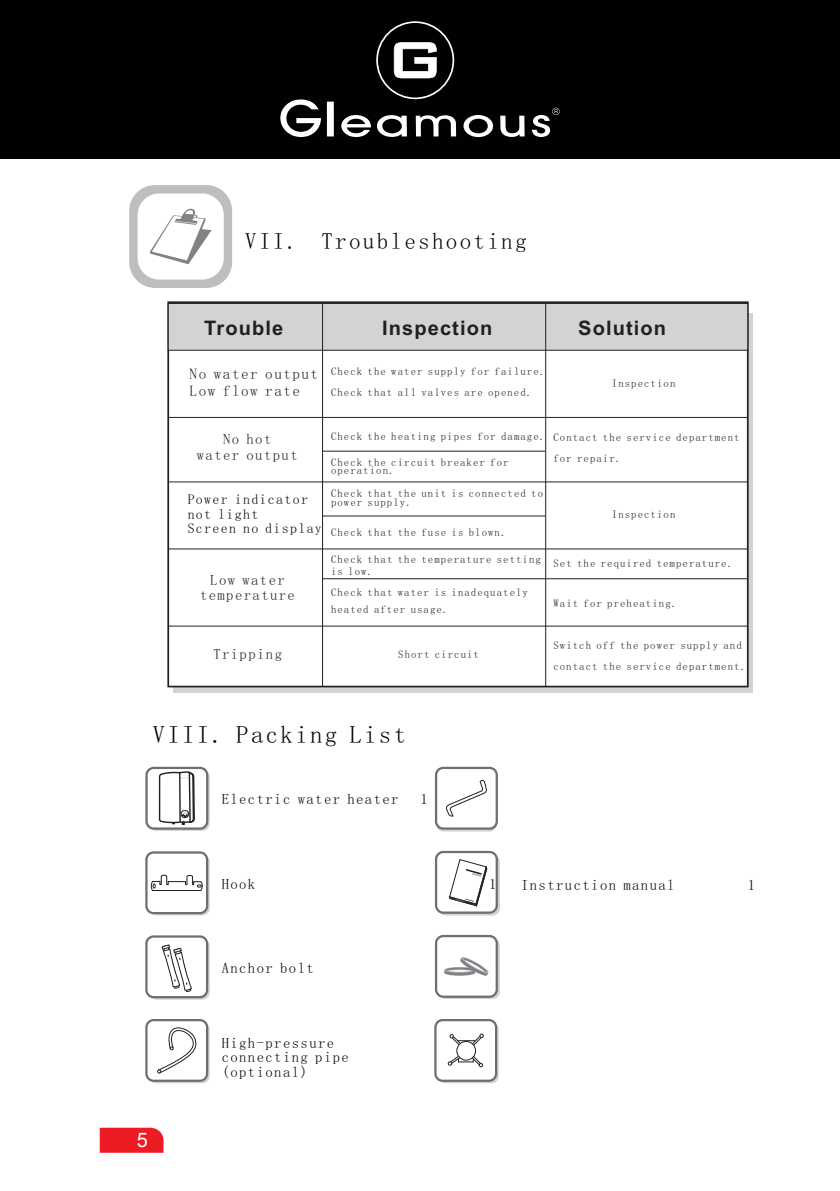
<style>
.page{position:relative;width:840px;height:1191px;background:#fff}
.page>*{position:absolute;margin:0;border:0;box-sizing:border-box;transform-origin:0 0}
.t1{font:24.6px "Sim Sun";letter-spacing:.1em;color:#000}
.t2{font:23px "Sim Sun";letter-spacing:.1em;color:#000}
.t3{font:700 20px "Arial";letter-spacing:.055em;color:#231f20}
.t4{font:20px "Arial";color:#fff}
.t5{font:15.2px/17.4px "Sim Sun";letter-spacing:.1em;color:#231f20}
.t6{font:14.6px/14.6px "Sim Sun";letter-spacing:.1em;color:#000}
.t7{font:14.6px/15.2px "Sim Sun";letter-spacing:.1em;color:#231f20;text-align:center}
.t8{font:13.8px/14.6px "Sim Sun";letter-spacing:.1em;color:#000}
.t9{font:10.8px/21px "Sim Sun";letter-spacing:.1em;color:#231f20}
</style>
<div class="page">
<div style="left:0;top:0;width:839px;height:158px;background:#020000"></div>
<svg style="left:280px;top:21px;width:279px;height:116px"></svg>
<div style="left:100px;top:1127px;width:63px;height:25px;background:#ed1c24"></div>
<svg style="left:167px;top:301px;width:582px;height:387px"></svg>
<svg style="left:167px;top:302px;width:581px;height:49px;background:#c5c7c8"></svg>
<hr style="left:322px;top:303px;width:1px;height:383px;background:#231f20">
<hr style="left:545px;top:303px;width:1px;height:383px;background:#231f20">
<hr style="left:168px;top:417px;width:579px;height:1px;background:#231f20">
<hr style="left:322px;top:450px;width:223px;height:1px;background:#231f20">
<hr style="left:169px;top:481px;width:578px;height:1px;background:#231f20">
<hr style="left:322px;top:515px;width:223px;height:1px;background:#231f20">
<hr style="left:168px;top:548px;width:579px;height:1px;background:#231f20">
<hr style="left:322px;top:578px;width:425px;height:1px;background:#231f20">
<hr style="left:168px;top:625px;width:579px;height:1px;background:#231f20">
<svg style="left:129px;top:185px;width:103px;height:103px"></svg>
<div style="left:149px;top:1022px;width:60px;height:61px;background:#d1d3d4;border-radius:7px"></div>
<div style="left:145px;top:1019px;width:63px;height:63px;background:#fff;border:2px solid #6d6f71;border-radius:7px"></div>
<div style="left:145px;top:851px;width:63px;height:63px;background:#fff;border:2px solid #6d6f71;border-radius:7px"></div>
<svg style="left:439px;top:855px;width:60px;height:60px"></svg>
<div style="left:434px;top:851px;width:63px;height:62px;background:#fff;border:2px solid #6d6f71;border-radius:7px"></div>
<svg style="left:448px;top:859px;width:39px;height:48px"></svg>
<div style="left:145px;top:935px;width:63px;height:63px;background:#fff;border:2px solid #6d6f71;border-radius:7px"></div>
<svg style="left:439px;top:938px;width:60px;height:61px"></svg>
<div style="left:434px;top:935px;width:63px;height:62px;background:#fff;border:2px solid #6d6f71;border-radius:7px"></div>
<svg style="left:444px;top:957px;width:45px;height:19px"></svg>
<div style="left:145px;top:767px;width:63px;height:62px;background:#fff;border:2px solid #6d6f71;border-radius:7px"></div>
<svg style="left:436px;top:771px;width:60px;height:60px"></svg>
<div style="left:434px;top:767px;width:63px;height:62px;background:#fff;border:2px solid #6d6f71;border-radius:7px"></div>
<svg style="left:151px;top:520px;width:52px;height:553px"></svg>
<svg style="left:446px;top:779px;width:40px;height:37px"></svg>
<div style="left:438px;top:1022px;width:60px;height:61px;background:#d1d3d4;border-radius:7px"></div>
<div style="left:434px;top:1019px;width:63px;height:63px;background:#fff;border:2px solid #6d6f71;border-radius:7px"></div>
<div style="left:456px;top:1041px;width:20px;height:19px;background:#fff;border:1px solid #231f20;border-radius:50%"></div>
<svg style="left:447px;top:1054px;width:14px;height:11px"></svg>
<svg style="left:470px;top:1055px;width:13px;height:12px"></svg>
<svg style="left:449px;top:1033px;width:35px;height:14px"></svg>
<div style="left:457px;top:1058px;width:16px;height:4px;border:1px solid #231f20"></div>
<h2 class="t2" style="left:245px;top:229px;width:282px">VII. Troubleshooting</h2>
<h3 class="t3" style="left:204px;top:320px;width:80px">Trouble</h3>
<h3 class="t3" style="left:382px;top:320px;width:112px">Inspection</h3>
<h3 class="t3" style="left:578px;top:320px;width:89px">Solution</h3>
<h3 class="t5" style="left:189px;top:364px;width:130px">No water output<br>Low flow rate</h3>
<h3 class="t7" style="left:197px;top:431px;width:102px">No hot<br>water output</h3>
<p class="t8" style="left:187px;top:492px;width:136px">Power indicator not light<br>Screen no display</p>
<h3 class="t7" style="left:200px;top:572px;width:96px">Low water temperature</h3>
<h3 class="t7" style="left:213px;top:646px;width:70px">Tripping</h3>
<p class="t9" style="left:331px;top:361px;width:215px">Check the water supply for failure.<br>Check that all valves are opened.</p>
<p class="t9" style="left:331px;top:425px;width:215px">Check the heating pipes for damage.</p>
<p class="t9" style="left:331px;top:458px;width:179px;line-height:8.4px">Check the circuit breaker for operation.</p>
<p class="t9" style="left:331px;top:489px;width:213px;line-height:8.4px">Check that the unit is connected to power supply.</p>
<p class="t9" style="left:331px;top:522px;width:177px">Check that the fuse is blown.</p>
<p class="t9" style="left:331px;top:553px;width:211px;line-height:11.8px">Check that the temperature setting is low.</p>
<p class="t9" style="left:331px;top:584px;width:198px;line-height:16.4px">Check that water is inadequately heated after usage.</p>
<p class="t9" style="left:398px;top:643px;width:82px">Short circuit</p>
<p class="t9" style="left:611px;top:372px;width:65px">Inspection</p>
<p class="t9" style="left:553px;top:427px;width:187px">Contact the service department for repair.</p>
<p class="t9" style="left:611px;top:504px;width:65px">Inspection</p>
<p class="t9" style="left:553px;top:552px;width:181px">Set the required temperature.</p>
<p class="t9" style="left:553px;top:593px;width:125px">Wait for preheating.</p>
<p class="t9" style="left:553px;top:634px;width:194px">Switch off the power supply and contact the service department.</p>
<h1 class="t1" style="left:152px;top:722px;width:255px">VIII. Packing List</h1>
<h3 class="t6" style="left:221px;top:791px;width:178px">Electric water heater</h3>
<h3 class="t6" style="left:420px;top:791px;width:9px">1</h3>
<h3 class="t6" style="left:221px;top:876px;width:35px">Hook</h3>
<h3 class="t6" style="left:489px;top:876px;width:9px">1</h3>
<h3 class="t6" style="left:521px;top:877px;width:155px">Instruction manual</h3>
<h3 class="t6" style="left:747px;top:877px;width:9px">1</h3>
<h3 class="t6" style="left:221px;top:960px;width:93px">Anchor bolt</h3>
<h3 class="t4" style="left:137px;top:1132px;width:13px">5</h3>
<h3 class="t6" style="left:221px;top:1035px;width:129px">High-pressure connecting pipe (optional)</h3>
</div>
